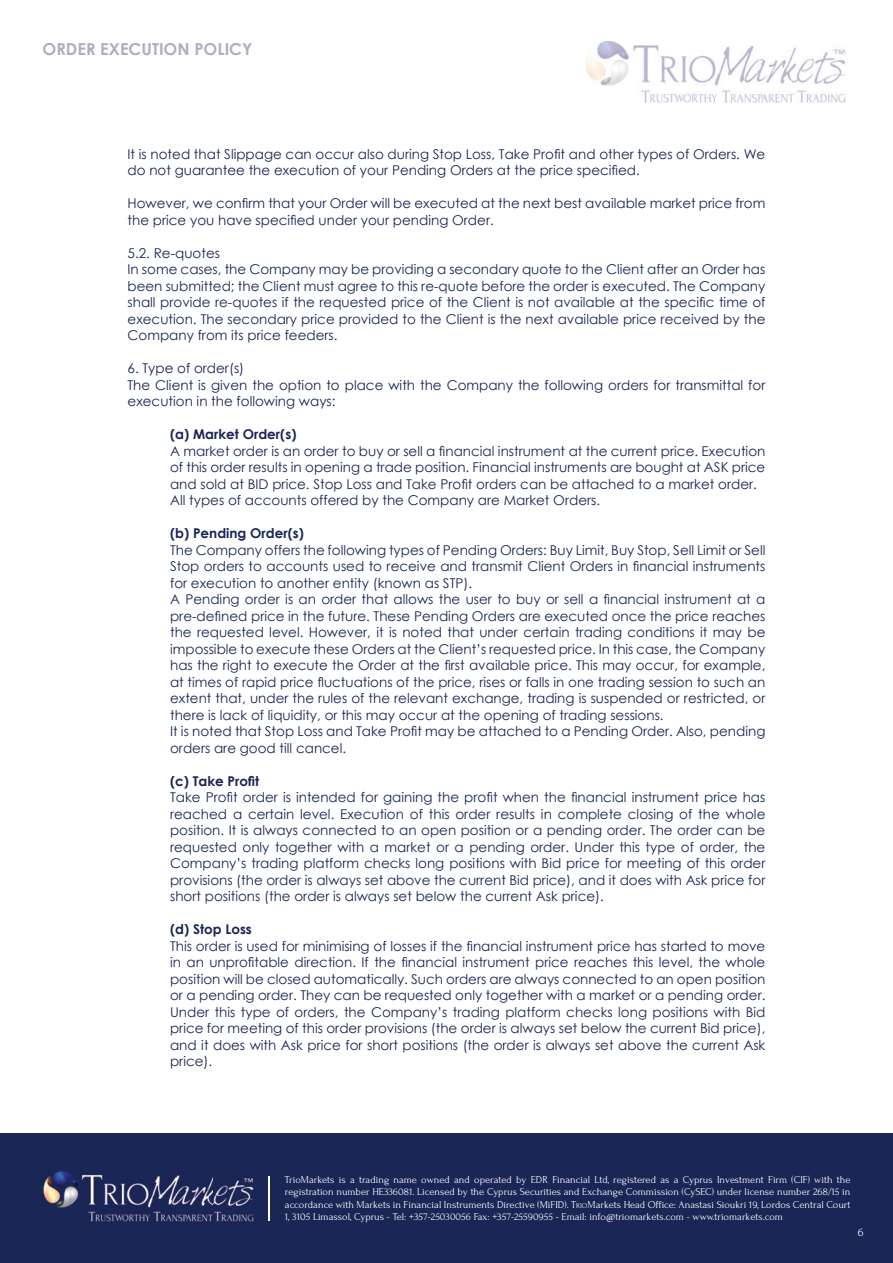
<style>
.page{position:relative;width:893px;height:1263px;background:#fff}
.page>*{position:absolute;margin:0;border:0;box-sizing:border-box;transform-origin:0 0}
.t1{font:700 16.5px "Century Gothic";color:#afadc0}
.t2{font:13.5px/16.5px "Century Gothic";color:#192656}
.t3{font:700 13.5px "Century Gothic";color:#192656}
.t4{font:12px "Forum";color:#fff}
.t5{font:10.5px/12.6px "Forum";color:#fff;text-align:justify}
.s1{font-size:7.35px}
</style>
<div class="page">
<div style="left:0;top:1134px;width:893px;height:129px;background:#192656"></div>
<img style="left:43px;top:1171px;width:211px;height:51px">
<hr style="left:268px;top:1176px;width:1px;height:44px;background:#fff">
<img style="left:585px;top:40px;width:261px;height:63px">
<p class="t1" style="left:43px;top:36px;width:211px">ORDER EXECUTION POLICY</p>
<p class="t2" style="left:128px;top:146px;width:639px">It is noted that Slippage can occur also during Stop Loss, Take Profit and other types of Orders. We do not guarantee the execution of your Pending Orders at the price specified.</p>
<p class="t2" style="left:128px;top:195px;width:639px">However, we confirm that your Order will be executed at the next best available market price from the price you have specified under your pending Order.</p>
<p class="t2" style="left:128px;top:245px;width:639px">5.2. Re-quotes<br>In some cases, the Company may be providing a secondary quote to the Client after an Order has been submitted; the Client must agree to this re-quote before the order is executed. The Company shall provide re-quotes if the requested price of the Client is not available at the specific time of execution. The secondary price provided to the Client is the next available price received by the Company from its price feeders.</p>
<p class="t2" style="left:128px;top:360px;width:639px">6. Type of order(s)<br>The Client is given the option to place with the Company the following orders for transmittal for execution in the following ways:</p>
<p class="t3" style="left:170px;top:424px;width:128px">(a) Market Order(s)</p>
<p class="t2" style="left:170px;top:443px;width:597px">A market order is an order to buy or sell a financial instrument at the current price. Execution of this order results in opening a trade position. Financial instruments are bought at ASK price and sold at BID price. Stop Loss and Take Profit orders can be attached to a market order.<br>All types of accounts offered by the Company are Market Orders.</p>
<p class="t3" style="left:170px;top:523px;width:135px">(b) Pending Order(s)</p>
<p class="t2" style="left:170px;top:542px;width:597px">The Company offers the following types of Pending Orders: Buy Limit, Buy Stop, Sell Limit or Sell Stop orders to accounts used to receive and transmit Client Orders in financial instruments for execution to another entity (known as STP).<br>A Pending order is an order that allows the user to buy or sell a financial instrument at a pre-defined price in the future. These Pending Orders are executed once the price reaches the requested level. However, it is noted that under certain trading conditions it may be impossible to execute these Orders at the Client’s requested price. In this case, the Company has the right to execute the Order at the first available price. This may occur, for example, at times of rapid price fluctuations of the price, rises or falls in one trading session to such an extent that, under the rules of the relevant exchange, trading is suspended or restricted, or there is lack of liquidity, or this may occur at the opening of trading sessions.<br>It is noted that Stop Loss and Take Profit may be attached to a Pending Order. Also, pending orders are good till cancel.</p>
<p class="t3" style="left:170px;top:771px;width:91px">(c) Take Profit</p>
<p class="t2" style="left:170px;top:789px;width:597px;text-align:justify">Take Profit order is intended for gaining the profit when the financial instrument price has reached a certain level. Execution of this order results in complete closing of the whole position. It is always connected to an open position or a pending order. The order can be requested only together with a market or a pending order. Under this type of order, the Company’s trading platform checks long positions with Bid price for meeting of this order provisions (the order is always set above the current Bid price), and it does with Ask price for short positions (the order is always set below the current Ask price).</p>
<p class="t3" style="left:170px;top:919px;width:83px">(d) Stop Loss</p>
<p class="t2" style="left:170px;top:937px;width:597px;text-align:justify">This order is used for minimising of losses if the financial instrument price has started to move in an unprofitable direction. If the financial instrument price reaches this level, the whole position will be closed automatically. Such orders are always connected to an open position or a pending order. They can be requested only together with a market or a pending order.<br>Under this type of orders, the Company’s trading platform checks long positions with Bid price for meeting of this order provisions (the order is always set below the current Bid price), and it does with Ask price for short positions (the order is always set above the current Ask price).</p>
<p class="t5" style="left:285px;top:1173px;width:567px">TrioMarkets is a trading name owned and operated by EDR Financial Ltd, registered as a Cyprus Investment Firm (CIF) with the registration number HE336081. Licensed by the Cyprus Securities and Exchange Commission (CySEC) under license number 268/15 in accordance with Markets in Financial Instruments Directive (MiFID). T<span class="s1">RIO</span>Markets Head Office: Anastasi Sioukri 19, Lordos Central Court 1, 3105 Limassol, Cyprus - Tel: +357-25030056 Fax: +357-25590955 - Email: info@triomarkets.com - www.triomarkets.com</p>
<p class="t4" style="left:858px;top:1226px;width:7px">6</p>
</div>
